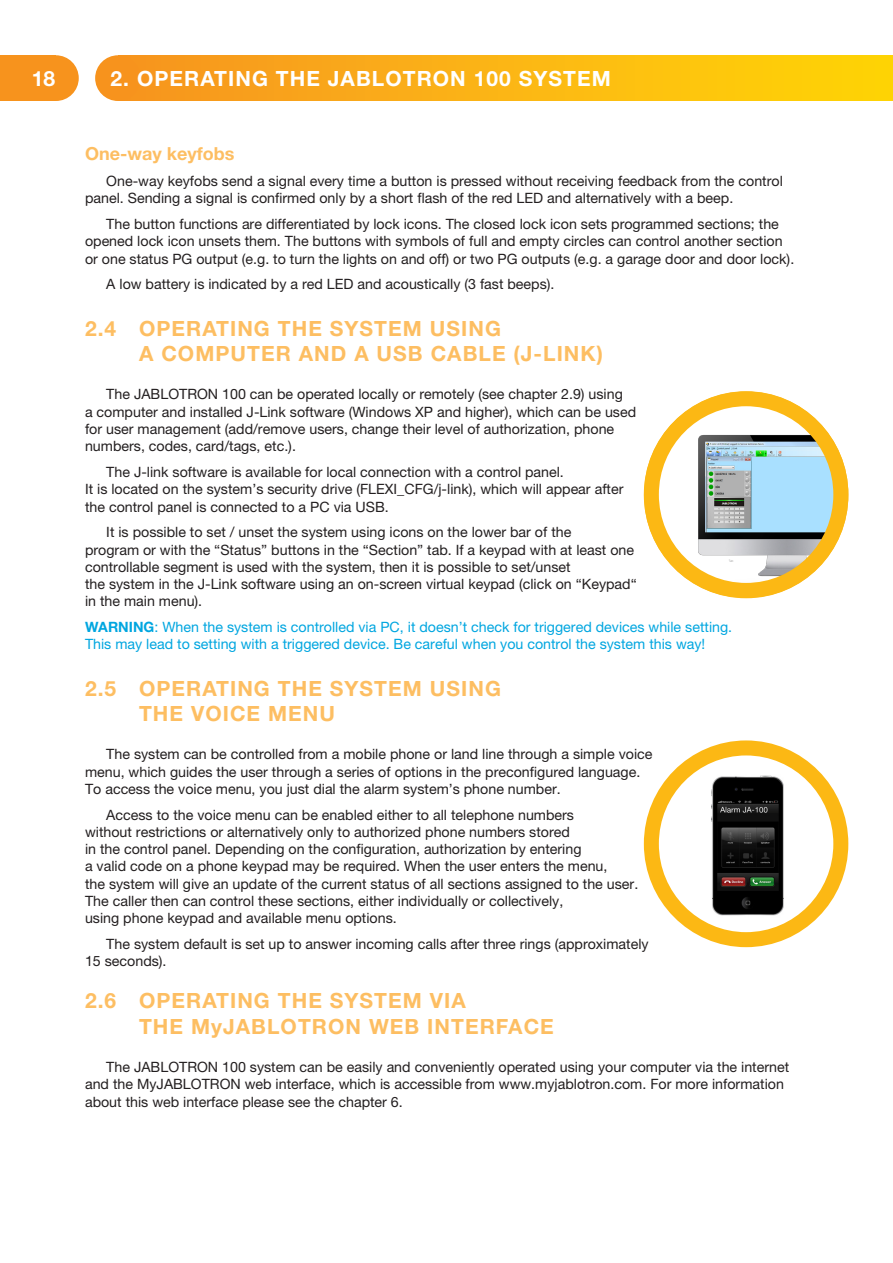
<style>
.page{position:relative;width:893px;height:1263px;background:#fff}
.page>*{position:absolute;margin:0;border:0;box-sizing:border-box;transform-origin:0 0}
.zakladni_pismo{font:700 21px/25.2px "Helvetica Neue LT Pro";letter-spacing:.05em;color:#fdbe62}
.zakladni_pismo-2{font:700 21px "Helvetica Neue LT Pro";letter-spacing:.05em;color:#fff}
.zakladni_pismo-3{font:700 18px "Helvetica Neue LT Pro";color:#fdbe62}
.zakladni_pismo-4{font:14.25px/17.2px "Helvetica Neue LT Pro";color:#231f20}
.Normální{font:14.25px/17.2px "Helvetica Neue LT Pro";color:#231f20}
.zakladni_pismo-5{font:14.25px/17.2px "Helvetica Neue LT Pro";color:#00a6e0}
.s1{font-weight:700}
</style>
<div class="page">
<div style="left:0;top:55px;width:56px;height:46px;background:#f7931d"></div>
<div style="left:33px;top:55px;width:46px;height:46px;background:#f7931d;border-radius:50%"></div>
<div style="left:118px;top:55px;width:775px;height:46px;background:linear-gradient(to right,#f79421,#ffd606)"></div>
<div style="left:95px;top:55px;width:46px;height:46px;background:#f7931d;border-radius:50%"></div>
<svg style="left:651px;top:399px;width:190px;height:191px"></svg>
<img style="left:697px;top:434px;width:144px;height:156px">
<div style="left:644px;top:391px;width:204px;height:207px;border:15px solid #fcb814;border-radius:50%"></div>
<img style="left:657px;top:748px;width:182px;height:192px">
<div style="left:644px;top:740px;width:204px;height:207px;border:15px solid #fcb814;border-radius:50%"></div>
<h1 class="zakladni_pismo-2" style="left:32px;top:65px;width:25px">18</h1>
<p class="zakladni_pismo-2" style="left:111px;top:65px;width:502px">2. OPERATING THE JABLOTRON 100 SYSTEM</p>
<p class="zakladni_pismo-3" style="left:85px;top:142px;width:151px">One-way keyfobs</p>
<p class="zakladni_pismo-4" style="left:85px;top:172px;width:699px;text-indent:21px">One-way keyfobs send a signal every time a button is pressed without receiving feedback from the control panel. Sending a signal is confirmed only by a short flash of the red LED and alternatively with a beep.</p>
<p class="zakladni_pismo-4" style="left:85px;top:215px;width:711px;text-indent:21px">The button functions are differentiated by lock icons. The closed lock icon sets programmed sections; the opened lock icon unsets them. The buttons with symbols of full and empty circles can control another section or one status PG output (e.g. to turn the lights on and off) or two PG outputs (e.g. a garage door and door lock).</p>
<p class="zakladni_pismo-4" style="left:106px;top:275px;width:450px">A low battery is indicated by a red LED and acoustically (3 fast beeps).</p>
<p class="zakladni_pismo" style="left:139px;top:315px;width:465px;text-indent:-54px">2.4 OPERATING THE SYSTEM USING<br>A COMPUTER AND A USB CABLE (J-LINK)</p>
<p class="zakladni_pismo-4" style="left:85px;top:386px;width:553px;text-indent:21px">The JABLOTRON 100 can be operated locally or remotely (see chapter 2.9) using<br>a computer and installed J-Link software (Windows XP and higher), which can be used for user management (add/remove users, change their level of authorization, phone numbers, codes, card/tags, etc.).</p>
<p class="zakladni_pismo-4" style="left:85px;top:463px;width:540px;text-indent:21px">The J-link software is available for local connection with a control panel.<br>It is located on the system’s security drive (FLEXI_CFG/j-link), which will appear after the control panel is connected to a PC via USB.</p>
<p class="zakladni_pismo-4" style="left:85px;top:523px;width:553px;text-indent:21px">It is possible to set / unset the system using icons on the lower bar of the<br>program or with the “Status” buttons in the “Section” tab. If a keypad with at least one controllable segment is used with the system, then it is possible to set/unset<br>the system in the J-Link software using an on-screen virtual keypad (click on “Keypad“ in the main menu).</p>
<p class="zakladni_pismo-5" style="left:85px;top:618px;width:649px"><span class="s1">WARNING</span>: When the system is controlled via PC, it doesn’t check for triggered devices while setting.<br>This may lead to setting with a triggered device. Be careful when you control the system this way!</p>
<p class="zakladni_pismo" style="left:139px;top:675px;width:363px;text-indent:-54px">2.5 OPERATING THE SYSTEM USING<br>THE VOICE MENU</p>
<p class="zakladni_pismo-4" style="left:85px;top:745px;width:569px;text-indent:21px">The system can be controlled from a mobile phone or land line through a simple voice menu, which guides the user through a series of options in the preconfigured language.<br>To access the voice menu, you just dial the alarm system’s phone number.</p>
<p class="zakladni_pismo-4" style="left:85px;top:806px;width:555px;text-indent:21px">Access to the voice menu can be enabled either to all telephone numbers<br>without restrictions or alternatively only to authorized phone numbers stored<br>in the control panel. Depending on the configuration, authorization by entering<br>a valid code on a phone keypad may be required. When the user enters the menu,<br>the system will give an update of the current status of all sections assigned to the user.<br>The caller then can control these sections, either individually or collectively,<br>using phone keypad and available menu options.</p>
<p class="zakladni_pismo-4" style="left:85px;top:935px;width:565px;text-indent:21px">The system default is set up to answer incoming calls after three rings (approximately<br>15 seconds).</p>
<p class="zakladni_pismo" style="left:139px;top:988px;width:416px;text-indent:-54px">2.6 OPERATING THE SYSTEM VIA<br>THE MyJABLOTRON WEB INTERFACE</p>
<p class="Normální" style="left:85px;top:1058px;width:706px;text-indent:21px">The JABLOTRON 100 system can be easily and conveniently operated using your computer via the internet and the MyJABLOTRON web interface, which is accessible from www.myjablotron.com. For more information about this web interface please see the chapter 6.</p>
</div>
